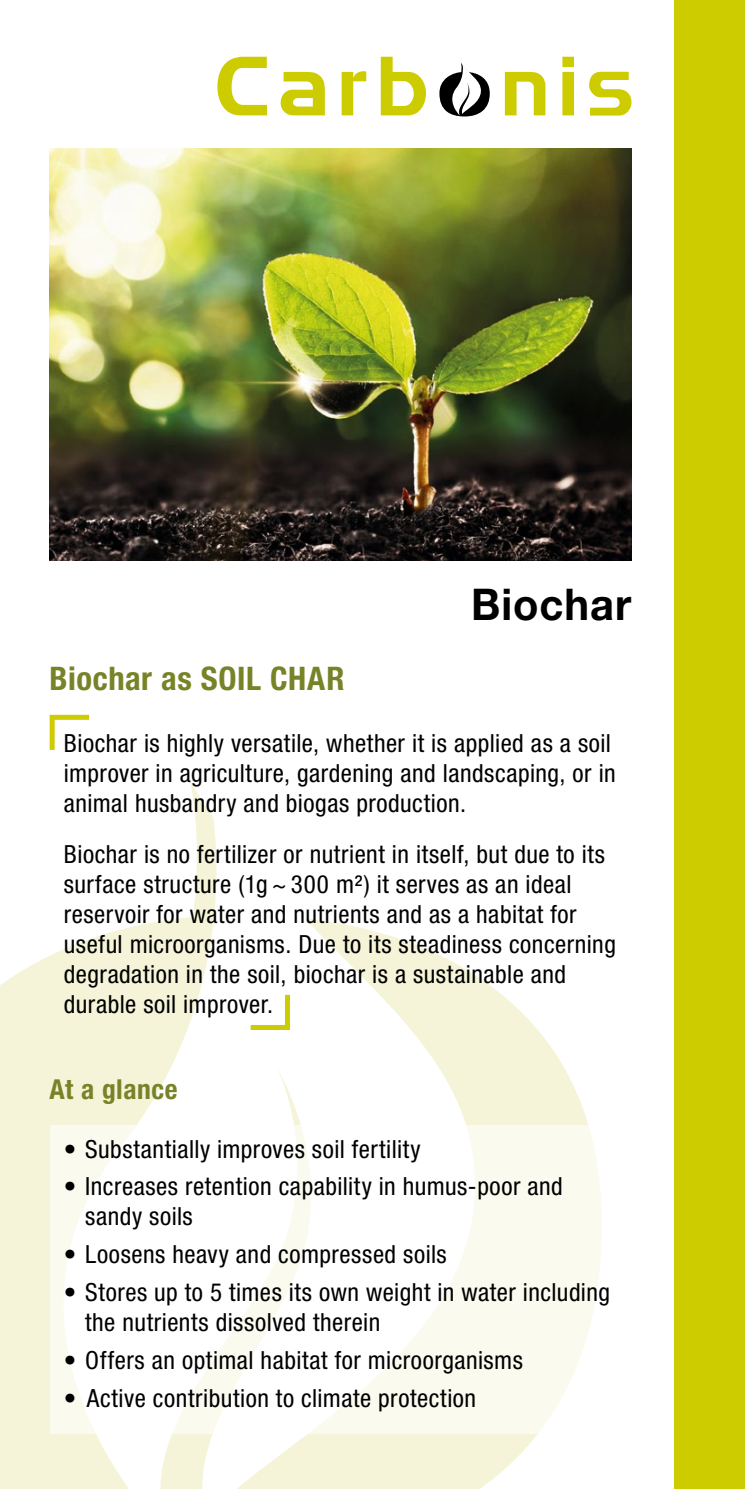
<style>
.page{position:relative;width:745px;height:1489px;background:#fff}
.page>*{position:absolute;margin:0;border:0;box-sizing:border-box;transform-origin:0 0}
.t1{font:700 43.75px "Helvetica Neue LT Pro";letter-spacing:.025em;color:#000;scale:.95 1}
.t2{font:700 condensed 32.5px "Helvetica Neue LT Pro";letter-spacing:.015em;color:#788327}
.t3{font:700 condensed 27.5px "Helvetica Neue LT Pro";letter-spacing:.02em;color:#788327}
.t4{font:condensed 25px/30px "Helvetica Neue LT Pro";letter-spacing:.02em;color:#000}
</style>
<div class="page">
<svg style="left:0;top:781px;width:588px;height:707px"></svg>
<div style="left:673px;top:0;width:71px;height:1488px;background:#cdcc00"></div>
<div style="left:50px;top:1125px;width:588px;height:308px;background:linear-gradient(to right,#fffefd,#fdfcf5)"></div>
<img style="left:50px;top:149px;width:581px;height:411px">
<svg style="left:49px;top:714px;width:41px;height:36px"></svg>
<svg style="left:245px;top:989px;width:47px;height:43px"></svg>
<svg style="left:217px;top:57px;width:50px;height:58px"></svg>
<svg style="left:280px;top:72px;width:44px;height:43px"></svg>
<svg style="left:341px;top:71px;width:25px;height:44px"></svg>
<svg style="left:380px;top:57px;width:45px;height:58px"></svg>
<svg style="left:504px;top:72px;width:41px;height:43px"></svg>
<svg style="left:562px;top:57px;width:11px;height:58px"></svg>
<svg style="left:589px;top:72px;width:42px;height:44px"></svg>
<svg style="left:439px;top:63px;width:50px;height:53px"></svg>
<h2 class="t2" style="left:50px;top:658px;width:296px">Biochar as SOIL CHAR</h2>
<h1 class="t1" style="left:471px;top:577px;width:170px">Biochar</h1>
<p class="t4" style="left:64px;top:727px;width:553px">Biochar is highly versatile, whether it is applied as a soil improver in agriculture, gardening and landscaping, or in animal husbandry and biogas production.</p>
<p class="t4" style="left:64px;top:838px;width:553px">Biochar is no fertilizer or nutrient in itself, but due to its surface structure (1g ~ 300 m²) it serves as an ideal reservoir for water and nutrients and as a habitat for useful microorganisms. Due to its steadiness concerning degradation in the soil, biochar is a sustainable and durable soil improver.</p>
<p class="t3" style="left:50px;top:1072px;width:129px">At a glance</p>
<p class="t4" style="left:64px;top:1133px;width:358px">• Substantially improves soil fertility</p>
<p class="t4" style="left:85px;top:1171px;width:479px;text-indent:-21px">• Increases retention capability in humus-poor and sandy soils</p>
<p class="t4" style="left:64px;top:1239px;width:384px">• Loosens heavy and compressed soils</p>
<p class="t4" style="left:85px;top:1276px;width:526px;text-indent:-21px">• Stores up to 5 times its own weight in water including the nutrients dissolved therein</p>
<p class="t4" style="left:64px;top:1344px;width:460px">• Offers an optimal habitat for microorganisms</p>
<p class="t4" style="left:64px;top:1382px;width:413px">• Active contribution to climate protection</p>
</div>
